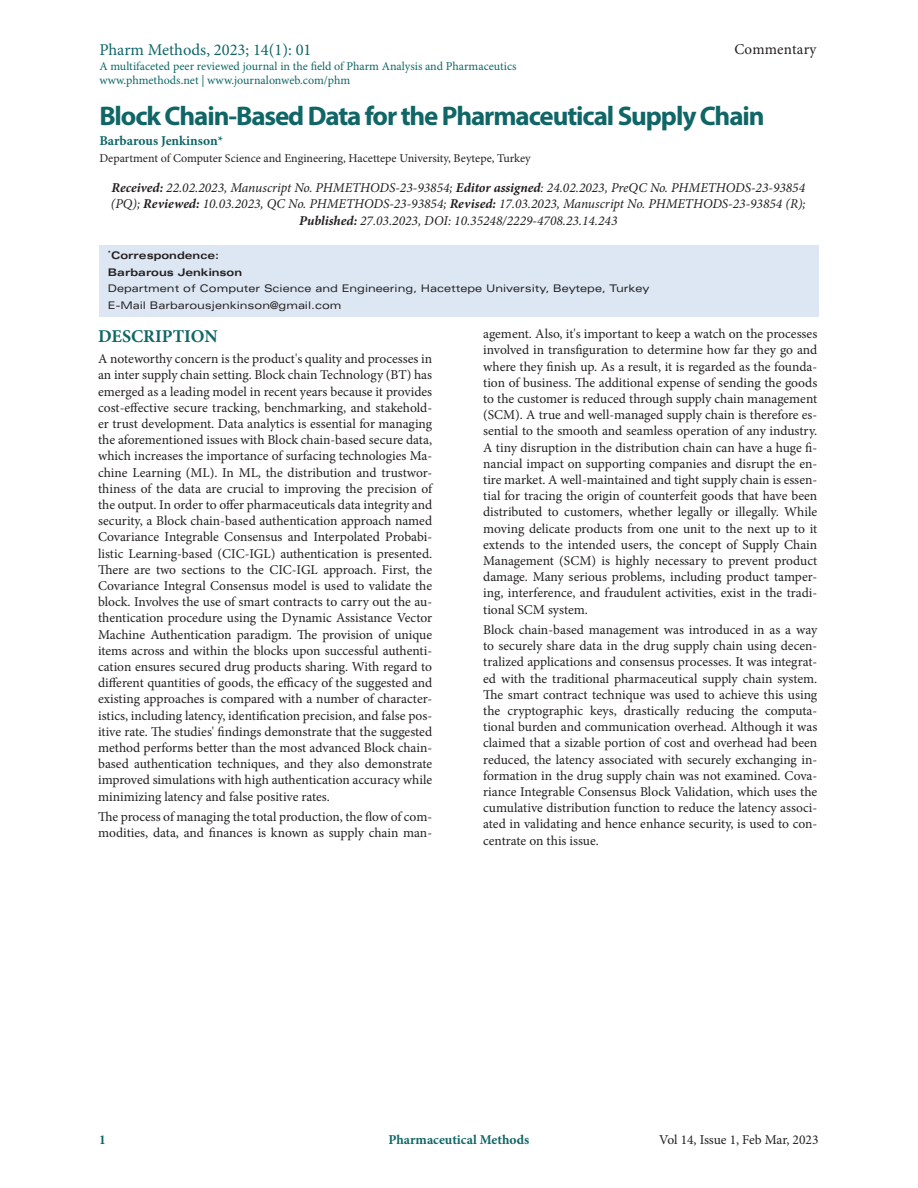
<style>
.page{position:relative;width:918px;height:1188px;background:#fff}
.page>*{position:absolute;margin:0;border:0;box-sizing:border-box;transform-origin:0 0}
.t1{font:700 27px "Myriad Pro";letter-spacing:-.04em;color:#106667}
.t2{font:700 18px "Minion Pro";color:#106667}
.t3{font:16.5px "Minion Pro";color:#106667}
.t4{font:15px "Minion Pro";letter-spacing:.015em;color:#231f20}
.t5{font:13.5px/16.2px "Minion Pro";color:#231f20;text-align:justify}
.t6{font:italic 13.5px/16.2px "Minion Pro";color:#231f20;text-align:center}
.t7{font:700 13.5px "Minion Pro";color:#106667}
.t8{font:12px/14.4px "Minion Pro";color:#106667}
.t9{font:12px "Minion Pro";color:#231f20}
.t10{font:expanded 10.5px/16.8px "Univers LT Std";color:#231f20}
.t11{font:700 expanded 10.5px/16.8px "Univers LT Std";color:#231f20}
.s1{font-weight:700}
</style>
<div class="page">
<div style="left:99px;top:245px;width:720px;height:72px;background:#dce7f3"></div>
<p class="t3" style="left:99px;top:39px;width:214px">Pharm Methods, 2023; 14(1): 01</p>
<p class="t8" style="left:99px;top:59px;width:419px">A multifaceted peer reviewed journal in the field of Pharm Analysis and Pharmaceutics www.phmethods.net | www.journalonweb.com/phm</p>
<p class="t4" style="left:734px;top:39px;width:83px">Commentary</p>
<h1 class="t1" style="left:99px;top:98px;width:667px">Block Chain-Based Data for the Pharmaceutical Supply Chain</h1>
<p class="t7" style="left:99px;top:131px;width:125px">Barbarous Jenkinson*</p>
<p class="t9" style="left:99px;top:150px;width:433px">Department of Computer Science and Engineering, Hacettepe University, Beytepe, Turkey</p>
<p class="t6" style="left:111px;top:180px;width:696px"><span class="s1">Received:</span> 22.02.2023, Manuscript No. PHMETHODS-23-93854; <span class="s1">Editor assigned</span>: 24.02.2023, PreQC No. PHMETHODS-23-93854 (PQ); <span class="s1">Reviewed:</span> 10.03.2023, QC No. PHMETHODS-23-93854; <span class="s1">Revised:</span> 17.03.2023, Manuscript No. PHMETHODS-23-93854 (R);<br><span class="s1">Published:</span> 27.03.2023, DOI: 10.35248/2229-4708.23.14.243</p>
<p class="t11" style="left:108px;top:247px;width:136px"><sup>*</sup>Correspondence:<br>Barbarous Jenkinson</p>
<p class="t10" style="left:108px;top:280px;width:543px">Department of Computer Science and Engineering, Hacettepe University, Beytepe, Turkey<br>E-Mail Barbarousjenkinson@gmail.com</p>
<h2 class="t2" style="left:98px;top:323px;width:121px">DESCRIPTION</h2>
<p class="t5" style="left:98px;top:351px;width:336px">A noteworthy concern is the product's quality and processes in an inter supply chain setting. Block chain Technology (BT) has emerged as a leading model in recent years because it provides cost-effective secure tracking, benchmarking, and stakehold&shy;er trust development. Data analytics is essential for managing the aforementioned issues with Block chain-based secure data, which increases the importance of surfacing technologies Ma&shy;chine Learning (ML). In ML, the distribution and trustwor&shy;thiness of the data are crucial to improving the precision of the output. In order to offer pharmaceuticals data integrity and security, a Block chain-based authentication approach named Covariance Integrable Consensus and Interpolated Probabi&shy;listic Learning-based (CIC-IGL) authentication is presented.<br>There are two sections to the CIC-IGL approach. First, the Covariance Integral Consensus model is used to validate the block. Involves the use of smart contracts to carry out the au&shy;thentication procedure using the Dynamic Assistance Vector Machine Authentication paradigm. The provision of unique items across and within the blocks upon successful authenti&shy;cation ensures secured drug products sharing. With regard to different quantities of goods, the efficacy of the suggested and existing approaches is compared with a number of character&shy;istics, including latency, identification precision, and false pos&shy;itive rate. The studies' findings demonstrate that the suggested method performs better than the most advanced Block chain&shy;based authentication techniques, and they also demonstrate improved simulations with high authentication accuracy while minimizing latency and false positive rates.</p>
<p class="t5" style="left:98px;top:809px;width:336px">The process of managing the total production, the flow of com&shy;modities, data, and finances is known as supply chain man-</p>
<p class="t5" style="left:483px;top:326px;width:336px">agement. Also, it's important to keep a watch on the processes involved in transfiguration to determine how far they go and where they finish up. As a result, it is regarded as the founda&shy;tion of business. The additional expense of sending the goods to the customer is reduced through supply chain management (SCM). A true and well-managed supply chain is therefore es&shy;sential to the smooth and seamless operation of any industry.<br>A tiny disruption in the distribution chain can have a huge fi&shy;nancial impact on supporting companies and disrupt the en&shy;tire market. A well-maintained and tight supply chain is essen&shy;tial for tracing the origin of counterfeit goods that have been distributed to customers, whether legally or illegally. While moving delicate products from one unit to the next up to it extends to the intended users, the concept of Supply Chain Management (SCM) is highly necessary to prevent product damage. Many serious problems, including product tamper&shy;ing, interference, and fraudulent activities, exist in the tradi&shy;tional SCM system.</p>
<p class="t5" style="left:483px;top:622px;width:336px">Block chain-based management was introduced in as a way to securely share data in the drug supply chain using decen&shy;tralized applications and consensus processes. It was integrat&shy;ed with the traditional pharmaceutical supply chain system.<br>The smart contract technique was used to achieve this using the cryptographic keys, drastically reducing the computa&shy;tional burden and communication overhead. Although it was claimed that a sizable portion of cost and overhead had been reduced, the latency associated with securely exchanging in&shy;formation in the drug supply chain was not examined. Cova&shy;riance Integrable Consensus Block Validation, which uses the cumulative distribution function to reduce the latency associ&shy;ated in validating and hence enhance security, is used to con&shy;centrate on this issue.</p>
<p class="t7" style="left:99px;top:1130px;width:8px">1</p>
<p class="t7" style="left:389px;top:1130px;width:142px">Pharmaceutical Methods</p>
<p class="t5" style="left:659px;top:1131px;width:161px">Vol 14, Issue 1, Feb Mar, 2023</p>
</div>
